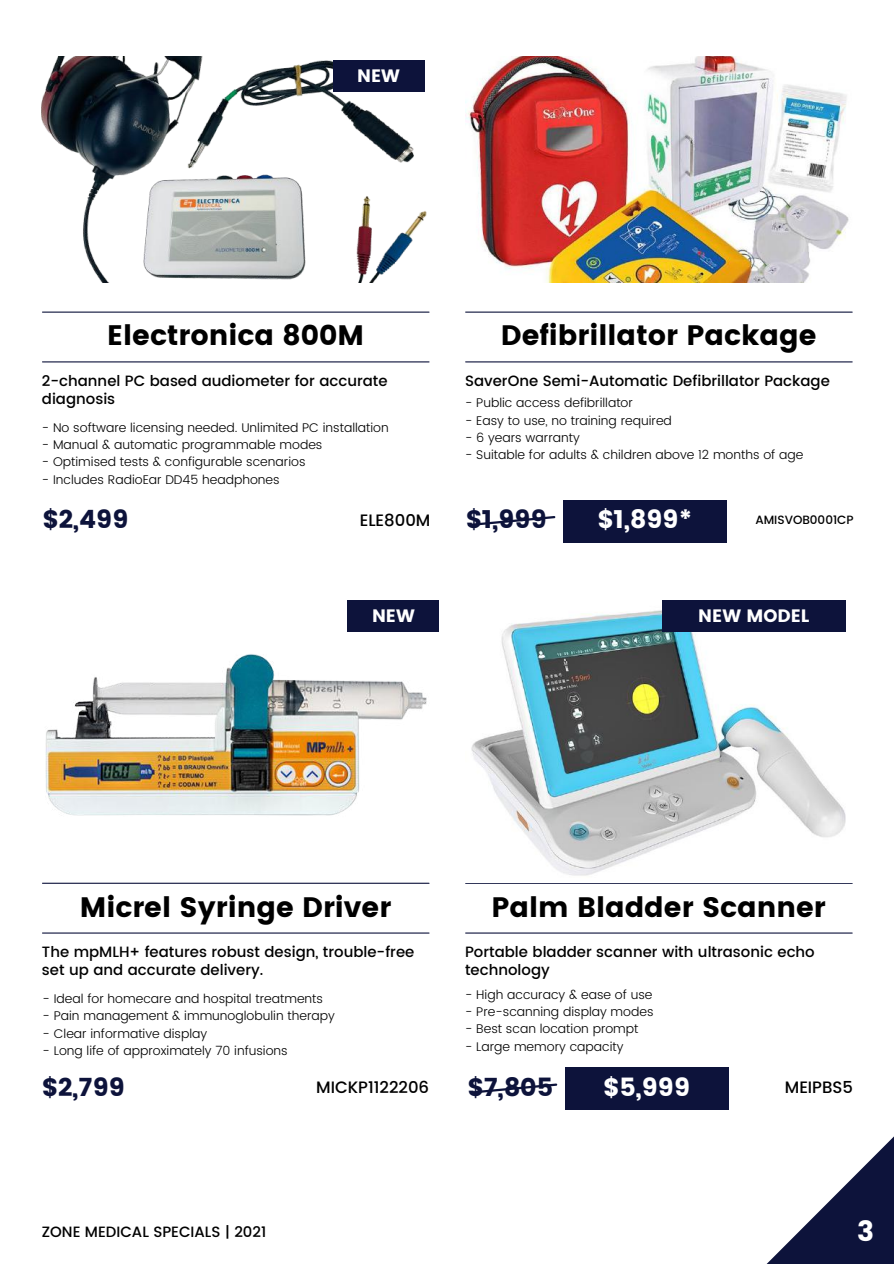
<style>
.page{position:relative;width:894px;height:1264px;background:#fff}
.page>*{position:absolute;margin:0;border:0;box-sizing:border-box;transform-origin:0 0}
.t1{font:28.05px "Poppins";color:#000}
.t2{font:28.05px "Poppins";color:#fff}
.t3{font:25.2px "Poppins";color:#0d133b}
.t4{font:25.2px "Poppins";color:#fff}
.t5{font:17.85px "Poppins";color:#fff}
.t6{font:500 16.5px "Poppins";color:#000}
.t7{font:500 14.85px/17.4px "Poppins";color:#000}
.t8{font:300 12.6px "Poppins";color:#000}
.t9{font:500 12px "Poppins";color:#000}
</style>
<div class="page">
<hr style="left:42px;top:311px;width:387px;height:2px;background:#0d133b">
<hr style="left:42px;top:361px;width:387px;height:1px;background:#0d133b">
<svg style="left:767px;top:1137px;width:126px;height:126px"></svg>
<hr style="left:465px;top:311px;width:386px;height:2px;background:#0d133b">
<hr style="left:465px;top:361px;width:386px;height:1px;background:#0d133b">
<hr style="left:42px;top:882px;width:387px;height:1px;background:#0d133b">
<hr style="left:42px;top:932px;width:387px;height:1px;background:#0d133b">
<hr style="left:465px;top:882px;width:386px;height:1px;background:#0d133b">
<hr style="left:465px;top:932px;width:386px;height:1px;background:#0d133b">
<img style="left:42px;top:56px;width:385px;height:226px">
<img style="left:465px;top:56px;width:384px;height:226px">
<img style="left:45px;top:627px;width:382px;height:189px">
<img style="left:471px;top:600px;width:375px;height:276px">
<div style="left:333px;top:60px;width:91px;height:32px;background:#0d133b"></div>
<div style="left:562px;top:500px;width:164px;height:42px;background:#0d133b"></div>
<svg style="left:468px;top:516px;width:88px;height:11px"></svg>
<div style="left:661px;top:600px;width:184px;height:32px;background:#0d133b"></div>
<div style="left:564px;top:1067px;width:164px;height:42px;background:#0d133b"></div>
<svg style="left:469px;top:1083px;width:89px;height:11px"></svg>
<div style="left:348px;top:600px;width:91px;height:32px;background:#0d133b"></div>
<h3 class="t5" style="left:357px;top:65px;width:44px">NEW</h3>
<h1 class="t1" style="left:107px;top:319px;width:258px">Electronica 800M</h1>
<p class="t7" style="left:42px;top:372px;width:347px">2-channel PC based audiometer for accurate diagnosis</p>
<p class="t8" style="left:42px;top:420px;width:348px">- No software licensing needed. Unlimited PC installation</p>
<p class="t8" style="left:42px;top:437px;width:282px">- Manual &amp; automatic programmable modes</p>
<p class="t8" style="left:42px;top:454px;width:265px">- Optimised tests &amp; configurable scenarios</p>
<p class="t8" style="left:42px;top:472px;width:239px">- Includes RadioEar DD45 headphones</p>
<h2 class="t3" style="left:43px;top:505px;width:87px">$2,499</h2>
<h1 class="t1" style="left:501px;top:319px;width:317px">Defibrillator Package</h1>
<p class="t7" style="left:465px;top:372px;width:366px">SaverOne Semi-Automatic Defibrillator Package</p>
<p class="t8" style="left:465px;top:395px;width:169px">- Public access defibrillator</p>
<p class="t8" style="left:465px;top:413px;width:208px">- Easy to use, no training required</p>
<p class="t8" style="left:465px;top:430px;width:116px">- 6 years warranty</p>
<p class="t8" style="left:465px;top:447px;width:340px">- Suitable for adults &amp; children above 12 months of age</p>
<h2 class="t3" style="left:465px;top:505px;width:82px">$1,999</h2>
<h2 class="t4" style="left:597px;top:505px;width:96px">$1,899*</h2>
<h3 class="t6" style="left:359px;top:510px;width:72px">ELE800M</h3>
<p class="t9" style="left:755px;top:513px;width:100px">AMISVOB0001CP</p>
<h3 class="t5" style="left:372px;top:605px;width:44px">NEW</h3>
<h3 class="t5" style="left:698px;top:605px;width:113px">NEW MODEL</h3>
<h1 class="t1" style="left:80px;top:890px;width:313px">Micrel Syringe Driver</h1>
<p class="t7" style="left:42px;top:943px;width:374px">The mpMLH+ features robust design, trouble-free set up and accurate delivery.</p>
<p class="t8" style="left:43px;top:991px;width:282px">- Ideal for homecare and hospital treatments</p>
<p class="t8" style="left:43px;top:1008px;width:294px">- Pain management &amp; immunoglobulin therapy</p>
<p class="t8" style="left:43px;top:1025px;width:166px">- Clear informative display</p>
<p class="t8" style="left:43px;top:1043px;width:247px">- Long life of approximately 70 infusions</p>
<h1 class="t1" style="left:491px;top:890px;width:336px">Palm Bladder Scanner</h1>
<p class="t7" style="left:465px;top:943px;width:351px">Portable bladder scanner with ultrasonic echo technology</p>
<p class="t8" style="left:465px;top:987px;width:189px">- High accuracy &amp; ease of use</p>
<p class="t8" style="left:465px;top:1004px;width:190px">- Pre-scanning display modes</p>
<p class="t8" style="left:465px;top:1021px;width:175px">- Best scan location prompt</p>
<p class="t8" style="left:465px;top:1038px;width:160px">- Large memory capacity</p>
<h2 class="t3" style="left:42px;top:1072px;width:84px">$2,799</h2>
<h3 class="t6" style="left:316px;top:1077px;width:114px">MICKP1122206</h3>
<h3 class="t6" style="left:784px;top:1077px;width:70px">MEIPBS5</h3>
<h2 class="t3" style="left:467px;top:1072px;width:87px">$7,805</h2>
<h2 class="t4" style="left:603px;top:1072px;width:88px">$5,999</h2>
<p class="t7" style="left:42px;top:1222px;width:226px">ZONE MEDICAL SPECIALS | 2021</p>
<h1 class="t2" style="left:856px;top:1214px;width:19px">3</h1>
</div>
